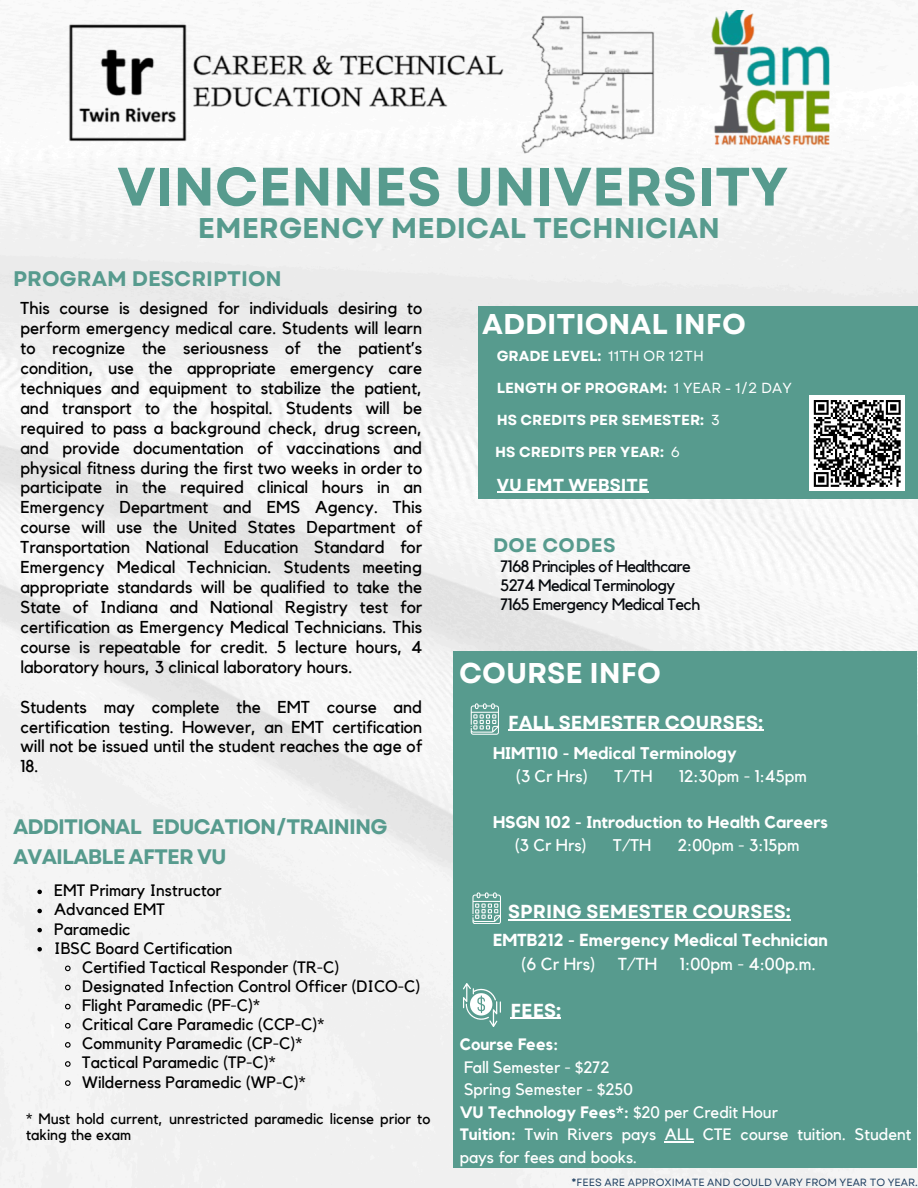
<style>
.page{position:relative;width:918px;height:1188px;background:#fff}
.page>*{position:absolute;margin:0;border:0;box-sizing:border-box;transform-origin:0 0}
.t1{font:700 54px "Garet";color:#579b8e}
.t2{font:700 28.65px "Garet";color:#fff}
.t3{font:700 28.5px "Garet";color:#579b8e}
.t4{font:700 21.15px "Garet";color:#579b8e}
.t5{font:700 21px/29.2px "Garet";letter-spacing:-.04em;color:#579b8e}
.t6{font:700 19.65px "Garet";letter-spacing:.02em;color:#579b8e}
.t7{font:700 18.75px "Garet";color:#fff}
.t8{font:17.25px/20px "Kollektif";color:#000;text-align:justify}
.t9{font:700 17.25px/23.7px "Kollektif";color:#fff}
.t10{font:17.25px "Kollektif";color:#fff}
.t11{font:700 17.25px "Garet";color:#fff}
.t12{font:700 16.95px/23.1px "Kollektif";color:#fff}
.t13{font:16.95px "Kollektif";color:#fff}
.t14{font:16.5px "Kollektif";color:#000}
.t15{font:16.5px/22.5px "Kollektif";color:#fff}
.t16{font:16.5px/19.2px "Kollektif";letter-spacing:-.035em;color:#070a0e}
.t17{font:15px/16.8px "Kollektif";color:#000}
.t18{font:700 14.55px "Garet";color:#fff}
.t19{font:10.5px "Garet";color:#224162}
.s1{font-weight:400}
.s2{font-weight:700}
</style>
<div class="page">
<img style="left:0;top:10px;width:918px;height:1178px">
<div style="left:478px;top:306px;width:440px;height:192px;background:#579b8e"></div>
<div style="left:453px;top:651px;width:464px;height:517px;background:#579b8e"></div>
<svg style="left:463px;top:983px;width:38px;height:44px"></svg>
<svg style="left:471px;top:703px;width:28px;height:32px"></svg>
<svg style="left:472px;top:892px;width:29px;height:32px"></svg>
<img style="left:50px;top:11px;width:833px;height:152px">
<hr style="left:508px;top:730px;width:255px;height:1px;background:#fff">
<hr style="left:511px;top:1018px;width:50px;height:1px;background:#fff">
<hr style="left:665px;top:1141px;width:29px;height:2px;background:#fff">
<hr style="left:508px;top:919px;width:283px;height:1px;background:#fff">
<hr style="left:497px;top:492px;width:152px;height:1px;background:#fff">
<svg style="left:37px;top:890px;width:5px;height:4px"></svg>
<svg style="left:37px;top:909px;width:5px;height:4px"></svg>
<svg style="left:37px;top:928px;width:5px;height:4px"></svg>
<svg style="left:37px;top:947px;width:5px;height:4px"></svg>
<svg style="left:64px;top:965px;width:7px;height:7px"></svg>
<svg style="left:64px;top:984px;width:7px;height:7px"></svg>
<svg style="left:64px;top:1003px;width:7px;height:7px"></svg>
<svg style="left:64px;top:1022px;width:7px;height:7px"></svg>
<svg style="left:64px;top:1041px;width:7px;height:8px"></svg>
<svg style="left:64px;top:1060px;width:7px;height:8px"></svg>
<svg style="left:64px;top:1079px;width:7px;height:8px"></svg>
<div style="left:810px;top:396px;width:95px;height:95px;background:#fff"></div>
<svg style="left:813px;top:400px;width:88px;height:87px"></svg>
<p class="t1" style="left:117px;top:148px;width:672px">VINCENNES UNIVERSITY</p>
<p class="t3" style="left:198px;top:208px;width:524px">EMERGENCY MEDICAL TECHNICIAN</p>
<h4 class="t4" style="left:13px;top:263px;width:270px">PROGRAM DESCRIPTION</h4>
<h1 class="t8" style="left:20px;top:299px;width:403px">This course is designed for individuals desiring to perform emergency medical care. Students will learn to recognize the seriousness of the patient’s condition, use the appropriate emergency care techniques and equipment to stabilize the patient, and transport to the hospital. Students will be required to pass a background check, drug screen, and provide documentation of vaccinations and physical fitness during the first two weeks in order to participate in the required clinical hours in an Emergency Department and EMS Agency. This course will use the United States Department of Transportation National Education Standard for Emergency Medical Technician. Students meeting appropriate standards will be qualified to take the State of Indiana and National Registry test for certification as Emergency Medical Technicians. This course is repeatable for credit. 5 lecture hours, 4 laboratory hours, 3 clinical laboratory hours.</h1>
<h2 class="t8" style="left:20px;top:697px;width:403px">Students may complete the EMT course and certification testing. However, an EMT certification will not be issued until the student reaches the age of 18.</h2>
<h6 class="t5" style="left:13px;top:813px;width:376px">ADDITIONAL EDUCATION/TRAINING<br>AVAILABLE AFTER VU</h6>
<h6 class="t14" style="left:54px;top:883px;width:169px">EMT Primary Instructor</h6>
<p class="t14" style="left:54px;top:902px;width:112px">Advanced EMT</p>
<h6 class="t14" style="left:54px;top:921px;width:78px">Paramedic</h6>
<h6 class="t14" style="left:54px;top:940px;width:180px">IBSC Board Certification</h6>
<h3 class="t14" style="left:82px;top:960px;width:259px">Certified Tactical Responder (TR-C)</h3>
<h2 class="t14" style="left:82px;top:979px;width:340px">Designated Infection Control Officer (DICO-C)</h2>
<h5 class="t14" style="left:82px;top:998px;width:179px">Flight Paramedic (PF-C)*</h5>
<h1 class="t14" style="left:82px;top:1017px;width:244px">Critical Care Paramedic (CCP-C)*</h1>
<p class="t14" style="left:82px;top:1036px;width:221px">Community Paramedic (CP-C)*</p>
<h3 class="t14" style="left:82px;top:1055px;width:195px">Tactical Paramedic (TP-C)*</h3>
<p class="t14" style="left:82px;top:1074px;width:225px">Wilderness Paramedic (WP-C)*</p>
<h3 class="t17" style="left:26px;top:1111px;width:406px">* Must hold current, unrestricted paramedic license prior to taking the exam</h3>
<h4 class="t2" style="left:482px;top:303px;width:265px">ADDITIONAL INFO</h4>
<p class="t18" style="left:497px;top:345px;width:209px">GRADE LEVEL: <span class="s1">11TH OR 12TH</span></p>
<p class="t18" style="left:497px;top:377px;width:297px">LENGTH OF PROGRAM: <span class="s1">1 YEAR - 1/2 DAY</span></p>
<p class="t18" style="left:497px;top:409px;width:225px">HS CREDITS PER SEMESTER: <span class="s1">3</span></p>
<p class="t18" style="left:495px;top:441px;width:186px">HS CREDITS PER YEAR: <span class="s1">6</span></p>
<h1 class="t11" style="left:497px;top:472px;width:153px">VU EMT WEBSITE</h1>
<h4 class="t6" style="left:493px;top:531px;width:124px">DOE CODES</h4>
<p class="t16" style="left:500px;top:557px;width:201px">7168 Principles of Healthcare<br>5274 Medical Terminology<br>7165 Emergency Medical Tech</p>
<h2 class="t2" style="left:459px;top:652px;width:203px">COURSE INFO</h2>
<p class="t7" style="left:508px;top:709px;width:257px">FALL SEMESTER COURSES:</p>
<p class="t12" style="left:516px;top:742px;width:222px;text-indent:-23px">HIMT110 - Medical Terminology <span class="s1">(3 Cr Hrs)</span></p>
<p class="t13" style="left:614px;top:768px;width:40px">T/TH</p>
<p class="t13" style="left:679px;top:768px;width:129px">12:30pm - 1:45pm</p>
<p class="t12" style="left:515px;top:811px;width:314px;text-indent:-22px">HSGN 102 - Introduction to Health Careers <span class="s1">(3 Cr Hrs)</span></p>
<p class="t13" style="left:613px;top:838px;width:40px">T/TH</p>
<p class="t13" style="left:678px;top:838px;width:123px">2:00pm - 3:15pm</p>
<p class="t7" style="left:508px;top:898px;width:284px">SPRING SEMESTER COURSES:</p>
<p class="t9" style="left:522px;top:929px;width:308px;text-indent:-29px">EMTB212 - Emergency Medical Technician <span class="s1">(6 Cr Hrs)</span></p>
<p class="t10" style="left:618px;top:956px;width:41px">T/TH</p>
<p class="t10" style="left:680px;top:956px;width:137px">1:00pm - 4:00p.m.</p>
<p class="t7" style="left:511px;top:997px;width:52px">FEES:</p>
<p class="t15" style="left:460px;top:1034px;width:453px"><span class="s2">Course Fees:<br></span>Fall Semester - $272<br>Spring Semester - $250<br><span class="s2">VU Technology Fees*:</span> $20 per Credit Hour<br><span class="s2">Tuition:</span> Twin Rivers pays ALL CTE course tuition. Student pays for fees and books.</p>
<p class="t19" style="left:572px;top:1174px;width:348px">*FEES ARE APPROXIMATE AND COULD VARY FROM YEAR TO YEAR.</p>
</div>
